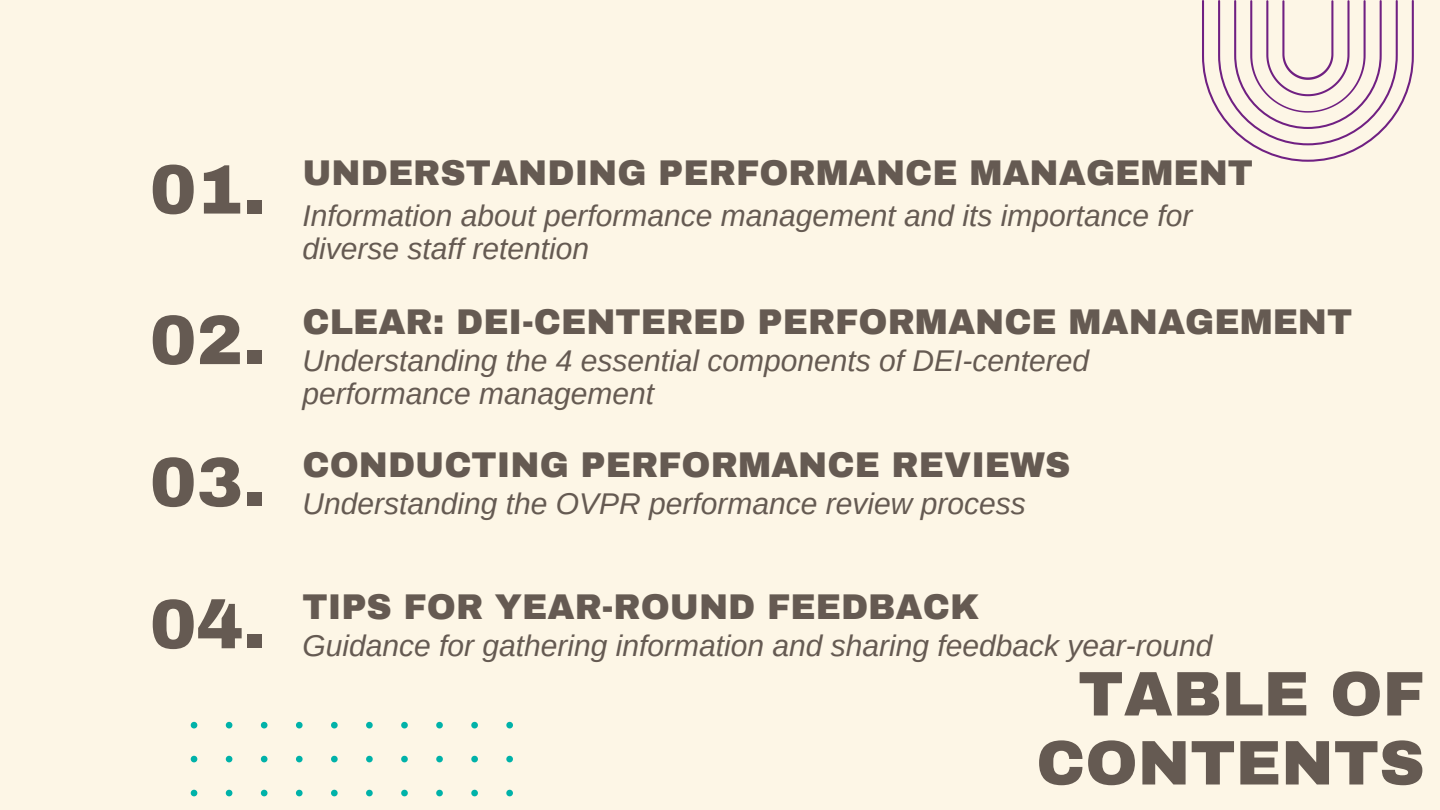
<style>
.page{position:relative;width:1440px;height:810px;background:#fdf6e6}
.page>*{position:absolute;margin:0;border:0;box-sizing:border-box;transform-origin:0 0}
.t1{font:900 70px "Archivo";color:#655a52}
.t2{font:900 63px/69px "Archivo";color:#655a52;text-align:right}
.t3{font:900 35px "Archivo";color:#655a52}
.t4{font:italic 30px/33px "Arimo";color:#655a52}
</style>
<div class="page">
<svg style="left:1202px;top:0;width:212px;height:162px"></svg>
<svg style="left:191px;top:722px;width:322px;height:75px"></svg>
<p class="t1" style="left:150px;top:152px;width:118px">01.</p>
<p class="t3" style="left:302px;top:155px;width:952px">UNDERSTANDING PERFORMANCE MANAGEMENT</p>
<h3 class="t4" style="left:302px;top:199px;width:891px">Information about performance management and its importance for diverse staff retention</h3>
<h3 class="t1" style="left:150px;top:303px;width:118px">02.</h3>
<h1 class="t3" style="left:302px;top:304px;width:1051px">CLEAR: DEI-CENTERED PERFORMANCE MANAGEMENT</h1>
<h1 class="t4" style="left:302px;top:345px;width:788px">Understanding the 4 essential components of DEI-centered performance management</h1>
<p class="t1" style="left:150px;top:445px;width:118px">03.</p>
<h1 class="t3" style="left:302px;top:446px;width:770px">CONDUCTING PERFORMANCE REVIEWS</h1>
<h3 class="t4" style="left:302px;top:487px;width:725px">Understanding the OVPR performance review process</h3>
<h3 class="t1" style="left:150px;top:587px;width:118px">04.</h3>
<p class="t3" style="left:302px;top:588px;width:678px">TIPS FOR YEAR-ROUND FEEDBACK</p>
<p class="t4" style="left:302px;top:629px;width:912px">Guidance for gathering information and sharing feedback year-round</p>
<h1 class="t2" style="left:1036px;top:660px;width:390px">TABLE OF<br>CONTENTS</h1>
</div>
